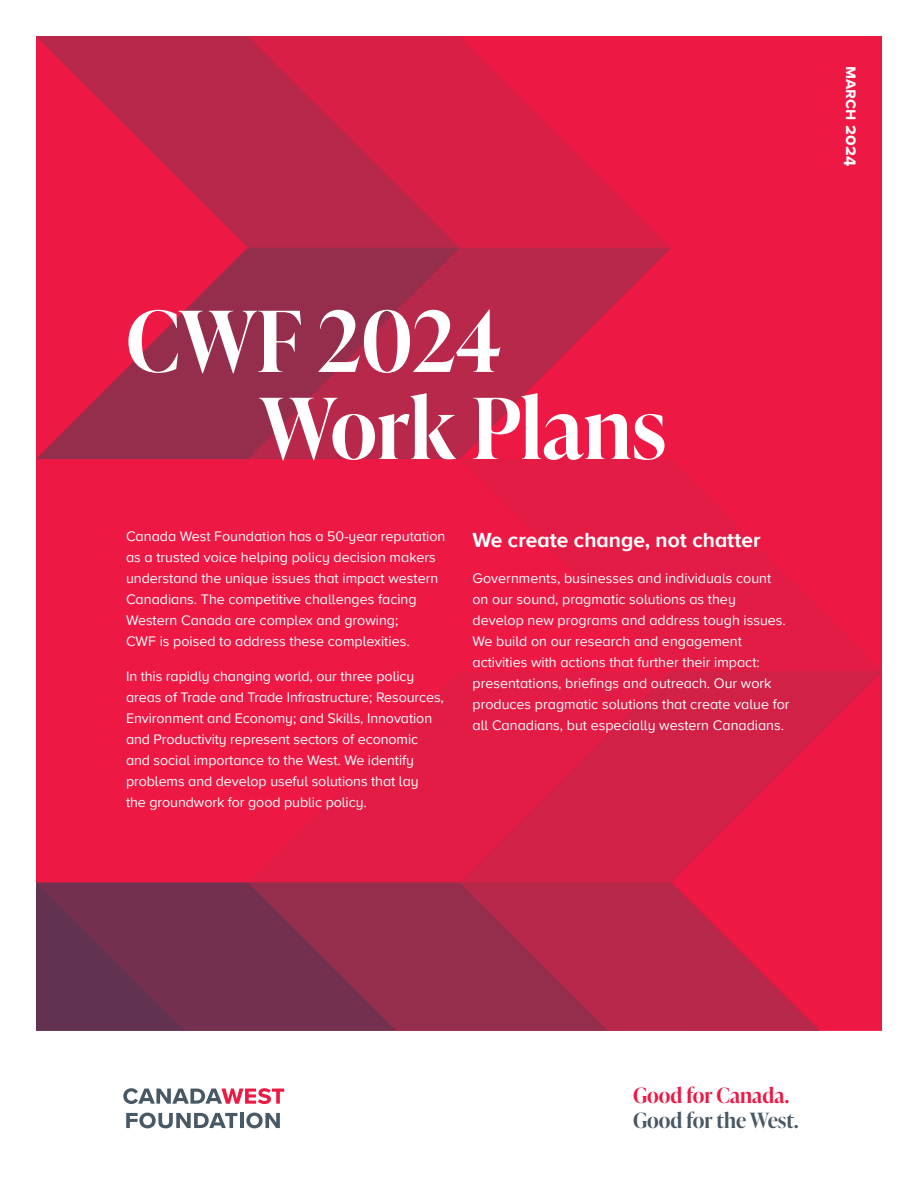
<style>
.page{position:relative;width:918px;height:1188px;background:#fff}
.page>*{position:absolute;margin:0;border:0;box-sizing:border-box;transform-origin:0 0}
.t1{font:600 84px/87px "Ivy Presto Display";letter-spacing:-.005em;color:#fff}
.t2{font:700 21px "Proxima Nova A";color:#fff}
.t3{font:600 21px "Ivy Presto Display";color:#485865}
.t4{font:600 21px "Ivy Presto Display";color:#ed1944}
.t5{font:700 17.25px "Proxima Nova S";color:#fff}
.t6{font:14.25px/21px "Proxima Nova A";color:#fff}
</style>
<div class="page">
<img style="left:36px;top:36px;width:846px;height:994px">
<svg style="left:123px;top:1088px;width:161px;height:16px"></svg>
<svg style="left:126px;top:1113px;width:111px;height:15px"></svg>
<hr style="left:240px;top:1113px;width:4px;height:15px;background:#485865">
<svg style="left:246px;top:1113px;width:34px;height:15px"></svg>
<p class="t5" style="left:862px;top:66px;width:102px;rotate:90deg">march 2024</p>
<h1 class="t1" style="left:260px;top:295px;width:408px;text-indent:-134px">CWF 2024<br>Work Plans</h1>
<p class="t6" style="left:126px;top:525px;width:321px">Canada West Foundation has a 50-year reputation as a trusted voice helping policy decision makers understand the unique issues that impact western Canadians. The competitive challenges facing Western Canada are complex and growing;<br>CWF is poised to address these complexities.</p>
<p class="t6" style="left:126px;top:665px;width:319px">In this rapidly changing world, our three policy areas of Trade and Trade Infrastructure; Resources, Environment and Economy; and Skills, Innovation and Productivity represent sectors of economic and social importance to the West. We identify problems and develop useful solutions that lay<br>the groundwork for good public policy.</p>
<h2 class="t2" style="left:472px;top:527px;width:290px">We create change, not chatter</h2>
<p class="t6" style="left:472px;top:568px;width:319px">Governments, businesses and individuals count on our sound, pragmatic solutions as they develop new programs and address tough issues.<br>We build on our research and engagement activities with actions that further their impact: presentations, briefings and outreach. Our work produces pragmatic solutions that create value for all Canadians, but especially western Canadians.</p>
<h2 class="t4" style="left:633px;top:1080px;width:158px">Good for Canada.</h2>
<h2 class="t3" style="left:633px;top:1105px;width:167px">Good for the West.</h2>
</div>
